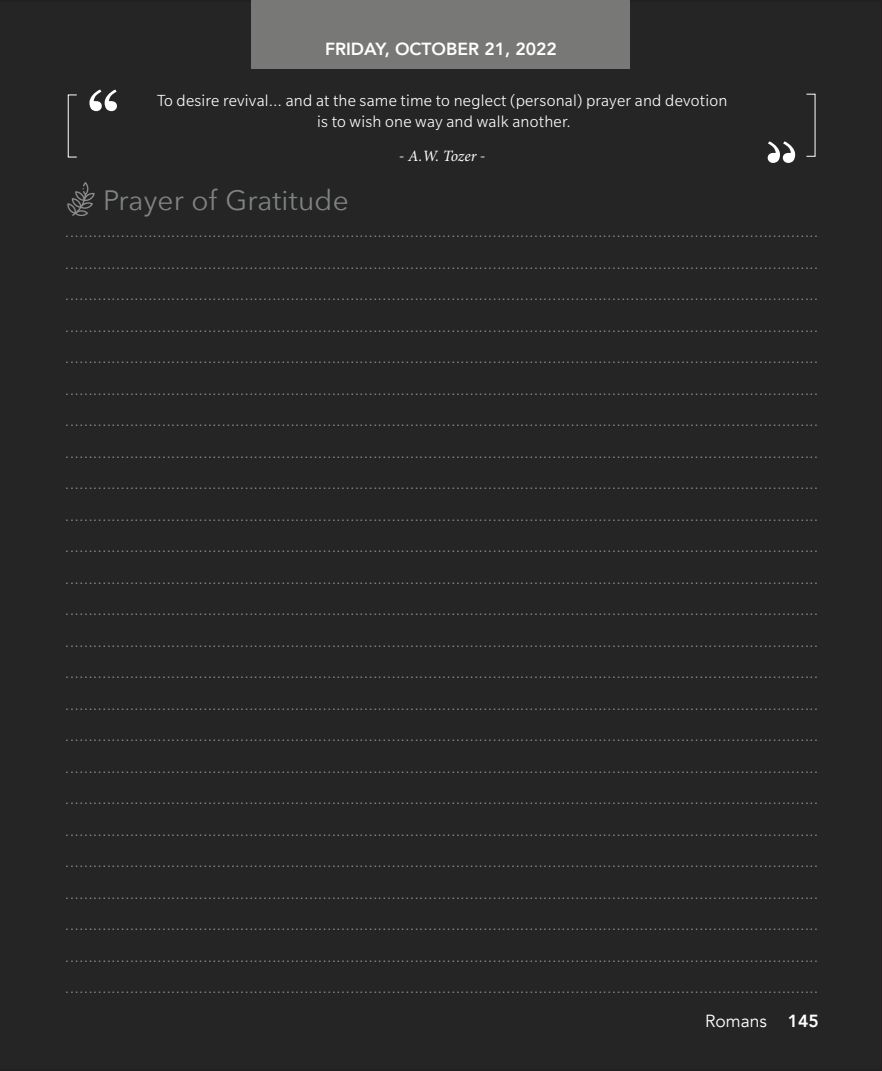
<style>
.page{position:relative;width:882px;height:1071px;background:#242524}
.page>*{position:absolute;margin:0;border:0;box-sizing:border-box;transform-origin:0 0}
.t1{font:700 63px "Georgia";color:#fff}
.t2{font:28px "Avenir Next";letter-spacing:.01em;color:#808385}
.t3{font:300 17.5px/21px "Slate Pro";letter-spacing:.015em;color:#fff;text-align:center}
.t4{font:800 17.5px "Avenir";color:#fff}
.t5{font:17.5px "Avenir";color:#fff}
.t6{font:italic 15.75px "Minion Pro";letter-spacing:-.005em;color:#fff}
.t7{font:14px "Avenir";color:#fff}
.s1{font-family:"Slate Pro";font-weight:300;font-style:normal;font-size:17.5px}
.s2{font-weight:800}
</style>
<div class="page">
<div style="left:252px;top:0;width:378px;height:69px;background:#787877"></div>
<img style="left:64px;top:182px;width:34px;height:34px">
<div style="left:68px;top:94px;width:9px;height:64px;border:1px solid #fff"></div>
<svg style="left:768px;top:141px;width:27px;height:22px"></svg>
<p class="t4" style="left:325px;top:36px;width:233px">FRIDAY, OCTOBER 21, 2022</p>
<p class="t3" style="left:157px;top:90px;width:572px">To desire revival… and at the same time to neglect (personal) prayer and devotion is to wish one way and walk another.</p>
<p class="t6" style="left:399px;top:146px;width:88px"><span class="s1">-</span> A.W. Tozer <span class="s1">-</span></p>
<h2 class="t2" style="left:103px;top:177px;width:247px">Prayer of Gratitude</h2>
<h1 class="t1" style="left:87px;top:67px;width:34px">“</h1>
<p class="t7" style="left:66px;top:224px;width:754px">....................................................................................................................................................................</p>
<p class="t7" style="left:66px;top:256px;width:754px">....................................................................................................................................................................</p>
<p class="t7" style="left:66px;top:287px;width:754px">....................................................................................................................................................................</p>
<p class="t7" style="left:66px;top:319px;width:754px">....................................................................................................................................................................</p>
<p class="t7" style="left:66px;top:350px;width:754px">....................................................................................................................................................................</p>
<p class="t7" style="left:66px;top:382px;width:754px">....................................................................................................................................................................</p>
<p class="t7" style="left:66px;top:413px;width:754px">....................................................................................................................................................................</p>
<p class="t7" style="left:66px;top:445px;width:754px">....................................................................................................................................................................</p>
<p class="t7" style="left:66px;top:476px;width:754px">....................................................................................................................................................................</p>
<p class="t7" style="left:66px;top:508px;width:754px">....................................................................................................................................................................</p>
<p class="t7" style="left:66px;top:539px;width:754px">....................................................................................................................................................................</p>
<p class="t7" style="left:66px;top:571px;width:754px">....................................................................................................................................................................</p>
<p class="t7" style="left:66px;top:602px;width:754px">....................................................................................................................................................................</p>
<p class="t7" style="left:66px;top:634px;width:754px">....................................................................................................................................................................</p>
<p class="t7" style="left:66px;top:665px;width:754px">....................................................................................................................................................................</p>
<p class="t7" style="left:66px;top:697px;width:754px">....................................................................................................................................................................</p>
<p class="t7" style="left:66px;top:728px;width:754px">....................................................................................................................................................................</p>
<p class="t7" style="left:66px;top:760px;width:754px">....................................................................................................................................................................</p>
<p class="t7" style="left:66px;top:791px;width:754px">....................................................................................................................................................................</p>
<p class="t7" style="left:66px;top:823px;width:754px">....................................................................................................................................................................</p>
<p class="t7" style="left:66px;top:854px;width:754px">....................................................................................................................................................................</p>
<p class="t7" style="left:66px;top:886px;width:754px">....................................................................................................................................................................</p>
<p class="t7" style="left:66px;top:917px;width:754px">....................................................................................................................................................................</p>
<p class="t7" style="left:66px;top:949px;width:754px">....................................................................................................................................................................</p>
<p class="t7" style="left:66px;top:980px;width:754px">....................................................................................................................................................................</p>
<p class="t5" style="left:705px;top:1011px;width:115px">Romans <span class="s2">145</span></p>
</div>
